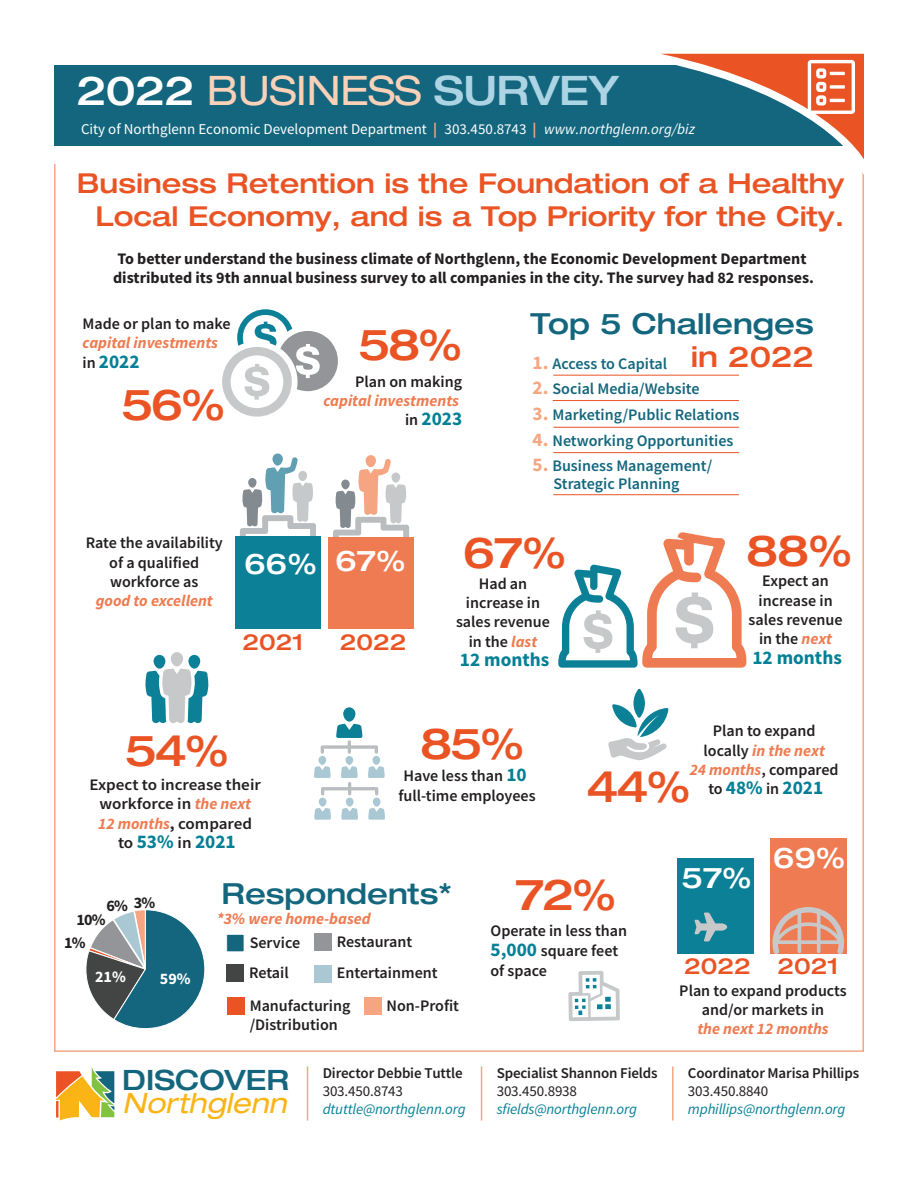
<style>
.page{position:relative;width:918px;height:1188px;background:#fff}
.page>*{position:absolute;margin:0;border:0;box-sizing:border-box;transform-origin:0 0}
.t1{font:500 expanded 43.35px "Helvetica Neue LT Pro";letter-spacing:-.05em;color:#ea5425}
.t2{font:expanded 40.5px "Helvetica Neue LT Pro";letter-spacing:-.015em;color:#f9d0b8}
.t3{font:500 expanded 28.95px "Helvetica Neue LT Pro";color:#13667d}
.t4{font:500 expanded 28.95px "Helvetica Neue LT Pro";color:#fff}
.t5{font:italic expanded 27.9px "Helvetica Neue LT Pro";color:#fab416}
.t6{font:500 expanded 27.9px "Helvetica Neue LT Pro";color:#13667d}
.t7{font:500 expanded 27.3px/32.8px "Helvetica Neue LT Pro";color:#ea5425;text-align:right}
.t8{font:500 expanded 22.5px "Helvetica Neue LT Pro";color:#ea5425}
.t9{font:700 19.35px "Source Sans Pro";color:#038096}
.t10{font:600 16.05px/19.4px "Source Sans Pro";color:#231f20;text-align:center}
.t11{font:700 16.05px/19.4px "Source Sans Pro";color:#231f20}
.t12{font:600 16.05px/17.7px "Source Sans Pro";color:#13667d}
.t13{font:italic 700 16.05px "Source Sans Pro";color:#ee7b51}
.t14{font:600 16.05px/19.5px "Source Sans Pro";color:#231f20;text-align:center;scale:1.06 1}
.t15{font:600 16.05px "Source Sans Pro";color:#211d1e}
.t16{font:700 16.05px "Source Sans Pro";color:#fff}
.t17{font:700 16.05px "Source Sans Pro";color:#211d1e}
.t18{font:15px "Source Sans Pro";color:#fff}
.t19{font:600 15px "Source Sans Pro";letter-spacing:-.01em;color:#231f20}
.t20{font:italic 15px "Source Sans Pro";letter-spacing:-.01em;color:#038096}
.t21{font:15px "Source Sans Pro";letter-spacing:-.01em;color:#231f20}
.s1{font-weight:500;color:#fff}
.s2{font-weight:500;color:#acd4e4}
.s3{font-weight:700;color:#f5a582}
.s4{font-style:italic}
.s5{font-weight:600;font-size:16.05px;color:#231f20}
.s6{font-weight:600;font-size:16.05px;color:#211d1e}
.s7{font-weight:700;font-size:19.35px;color:#f5a680}
.s8{font-family:"Helvetica Neue LT Pro";font-weight:500;font-stretch:expanded;font-size:28.95px;color:#ea5425}
.s9{font-weight:700;font-style:italic;color:#ee7b51}
.s10{font-weight:700;font-size:15.15px}
.s11{font-weight:700;font-size:19.35px;color:#038096}
</style>
<div class="page">
<div style="left:54px;top:162px;width:810px;height:890px;background:#fff;border:2px solid #f5a582"></div>
<div style="left:54px;top:65px;width:810px;height:81px;background:#13667d"></div>
<div style="left:53px;top:158px;width:822px;height:6px;background:#fff"></div>
<svg style="left:625px;top:53px;width:239px;height:121px"></svg>
<div style="left:770px;top:838px;width:77px;height:116px;background:#ee7b51"></div>
<svg style="left:608px;top:689px;width:61px;height:71px"></svg>
<svg style="left:145px;top:652px;width:64px;height:71px"></svg>
<svg style="left:568px;top:971px;width:52px;height:50px"></svg>
<svg style="left:558px;top:532px;width:188px;height:136px"></svg>
<div style="left:227px;top:934px;width:17px;height:18px;background:#13667d"></div>
<div style="left:226px;top:934px;width:18px;height:18px;border:1px solid #fff"></div>
<svg style="left:86px;top:909px;width:119px;height:120px"></svg>
<div style="left:227px;top:965px;width:17px;height:17px;background:#424544"></div>
<div style="left:227px;top:997px;width:18px;height:18px;background:#ea5425"></div>
<div style="left:314px;top:934px;width:18px;height:17px;background:#939598"></div>
<div style="left:314px;top:965px;width:18px;height:18px;background:#a9c8d4"></div>
<svg style="left:222px;top:309px;width:116px;height:108px"></svg>
<hr style="left:553px;top:375px;width:186px;height:1px;background:#ea5425">
<hr style="left:553px;top:400px;width:186px;height:1px;background:#ea5425">
<hr style="left:553px;top:427px;width:186px;height:1px;background:#ea5425">
<hr style="left:553px;top:452px;width:186px;height:1px;background:#ea5425">
<hr style="left:553px;top:494px;width:186px;height:1px;background:#ea5425">
<div style="left:677px;top:859px;width:77px;height:95px;background:#0b8097"></div>
<svg style="left:772px;top:907px;width:72px;height:47px"></svg>
<svg style="left:240px;top:453px;width:76px;height:83px"></svg>
<div style="left:235px;top:536px;width:86px;height:93px;background:#0b8097"></div>
<svg style="left:333px;top:455px;width:76px;height:82px"></svg>
<div style="left:328px;top:537px;width:85px;height:92px;background:#ee7b51"></div>
<svg style="left:695px;top:913px;width:32px;height:28px"></svg>
<div style="left:364px;top:998px;width:18px;height:17px;background:#f5a581"></div>
<svg style="left:314px;top:707px;width:71px;height:113px"></svg>
<svg style="left:56px;top:1067px;width:58px;height:53px"></svg>
<hr style="left:307px;top:1066px;width:1px;height:54px;background:#f5a582">
<hr style="left:672px;top:1066px;width:2px;height:54px;background:#f5a582">
<hr style="left:481px;top:1066px;width:1px;height:54px;background:#f5a582">
<h2 class="t2" style="left:76px;top:65px;width:544px"><span class="s1">2022</span> BUSINESS <span class="s2">SURVEY</span></h2>
<p class="t18" style="left:81px;top:119px;width:615px">City of Northglenn Economic Development Department <span class="s3">|</span> 303.450.8743 <span class="s3">|</span> <span class="s4">www.northglenn.org/biz</span></p>
<h3 class="t7" style="left:77px;top:166px;width:769px">Business Retention is the Foundation of a Healthy<br>Local Economy, and is a Top Priority for the City.</h3>
<p class="t11" style="left:113px;top:249px;width:702px">To better understand the business climate of Northglenn, the Economic Development Department distributed its 9th annual business survey to all companies in the city. The survey had 82 responses.</p>
<p class="t10" style="left:83px;top:314px;width:150px">Made or plan to make</p>
<p class="t13" style="left:83px;top:332px;width:137px">capital investments</p>
<p class="t9" style="left:83px;top:348px;width:59px"><span class="s5">in</span> 2022</p>
<h1 class="t1" style="left:121px;top:376px;width:106px">56%</h1>
<h1 class="t1" style="left:358px;top:317px;width:106px">58%</h1>
<p class="t15" style="left:355px;top:371px;width:109px">Plan on making</p>
<p class="t13" style="left:323px;top:390px;width:137px">capital investments</p>
<p class="t9" style="left:405px;top:406px;width:59px"><span class="s6">in</span> 2023</p>
<h3 class="t3" style="left:531px;top:305px;width:285px">Top 5 Challenges</h3>
<p class="t12" style="left:533px;top:354px;width:283px"><span class="s7">1.</span> Access to Capital <span class="s8">in 2022</span></p>
<p class="t12" style="left:533px;top:380px;width:168px"><span class="s7">2.</span> Social Media/Website</p>
<p class="t12" style="left:533px;top:406px;width:208px"><span class="s7">3.</span> Marketing/Public Relations</p>
<p class="t12" style="left:533px;top:431px;width:202px"><span class="s7">4.</span> Networking Opportunities</p>
<p class="t12" style="left:554px;top:457px;width:160px;text-indent:-21px"><span class="s7">5.</span> Business Management/<br>Strategic Planning</p>
<p class="t10" style="left:86px;top:533px;width:139px">Rate the availability of a qualified workforce as</p>
<p class="t13" style="left:96px;top:590px;width:119px">good to excellent</p>
<h3 class="t4" style="left:245px;top:545px;width:74px">66%</h3>
<h3 class="t8" style="left:243px;top:628px;width:63px">2021</h3>
<h3 class="t4" style="left:336px;top:542px;width:72px">67%</h3>
<h3 class="t8" style="left:340px;top:628px;width:68px">2022</h3>
<h1 class="t1" style="left:463px;top:525px;width:105px">67%</h1>
<h1 class="t1" style="left:746px;top:523px;width:108px">88%</h1>
<p class="t10" style="left:456px;top:574px;width:95px">Had an increase in sales revenue in the <span class="s9">last</span></p>
<p class="t9" style="left:460px;top:647px;width:91px">12 months</p>
<p class="t10" style="left:749px;top:571px;width:95px">Expect an increase in sales revenue in the <span class="s9">next</span></p>
<p class="t9" style="left:752px;top:644px;width:91px">12 months</p>
<p class="t10" style="left:690px;top:721px;width:151px">Plan to expand locally <span class="s9">in the next<br>24 months</span>, compared</p>
<p class="t9" style="left:708px;top:775px;width:116px"><span class="s5">to</span> 48% <span class="s5">in</span> 2021</p>
<h1 class="t1" style="left:420px;top:715px;width:106px">85%</h1>
<h1 class="t1" style="left:125px;top:722px;width:106px">54%</h1>
<p class="t14" style="left:90px;top:774px;width:163px">Expect to increase their workforce in <span class="s9">the next<br>12 months</span><span class="s10">,</span> compared</p>
<p class="t9" style="left:118px;top:829px;width:119px"><span class="s5">to</span> 53% <span class="s5">in</span> 2021</p>
<p class="t10" style="left:398px;top:766px;width:139px">Have less than <span class="s11">10 </span>full-time employees</p>
<h1 class="t1" style="left:587px;top:759px;width:106px">44%</h1>
<h3 class="t4" style="left:773px;top:839px;width:74px">69%</h3>
<h3 class="t4" style="left:682px;top:859px;width:72px">57%</h3>
<h1 class="t1" style="left:515px;top:867px;width:102px">72%</h1>
<p class="t10" style="left:491px;top:920px;width:138px;line-height:20.9px;text-align:left">Operate in less than<br><span class="s11">5,000</span> square feet</p>
<p class="t10" style="left:491px;top:961px;width:58px">of space</p>
<h3 class="t3" style="left:221px;top:876px;width:232px">Respondents*</h3>
<p class="t10" style="left:250px;top:933px;width:52px">Service</p>
<p class="t17" style="left:106px;top:895px;width:50px">6% <sup>3%</sup></p>
<p class="t13" style="left:217px;top:908px;width:155px">*3% were home-based</p>
<p class="t11" style="left:76px;top:909px;width:31px">10%</p>
<p class="t10" style="left:337px;top:925px;width:102px;line-height:31.7px;text-align:left">Restaurant<br>Entertainment</p>
<p class="t11" style="left:64px;top:933px;width:23px">1%</p>
<h3 class="t8" style="left:684px;top:952px;width:156px">2022 2021</h3>
<p class="t10" style="left:679px;top:981px;width:169px">Plan to expand products and/or markets in</p>
<p class="t13" style="left:697px;top:1018px;width:133px">the next 12 months</p>
<p class="t10" style="left:249px;top:957px;width:103px;line-height:32.2px;text-align:left">Retail<br>Manufacturing</p>
<p class="t10" style="left:250px;top:1015px;width:90px">/Distribution</p>
<p class="t16" style="left:95px;top:966px;width:32px">21%</p>
<p class="t16" style="left:160px;top:968px;width:32px">59%</p>
<p class="t10" style="left:387px;top:995px;width:74px">Non-Profit</p>
<h3 class="t6" style="left:122px;top:1063px;width:168px">DISCOVER</h3>
<h3 class="t5" style="left:122px;top:1085px;width:166px">Northglenn</h3>
<p class="t19" style="left:323px;top:1063px;width:141px">Director Debbie Tuttle</p>
<p class="t21" style="left:323px;top:1081px;width:82px">303.450.8743</p>
<p class="t20" style="left:323px;top:1099px;width:145px">dtuttle@northglenn.org</p>
<p class="t19" style="left:497px;top:1063px;width:162px">Specialist Shannon Fields</p>
<p class="t21" style="left:497px;top:1081px;width:82px">303.450.8938</p>
<p class="t20" style="left:497px;top:1099px;width:142px">sfields@northglenn.org</p>
<p class="t19" style="left:688px;top:1063px;width:173px">Coordinator Marisa Phillips</p>
<p class="t21" style="left:688px;top:1081px;width:82px">303.450.8840</p>
<p class="t20" style="left:688px;top:1099px;width:159px">mphillips@northglenn.org</p>
</div>
